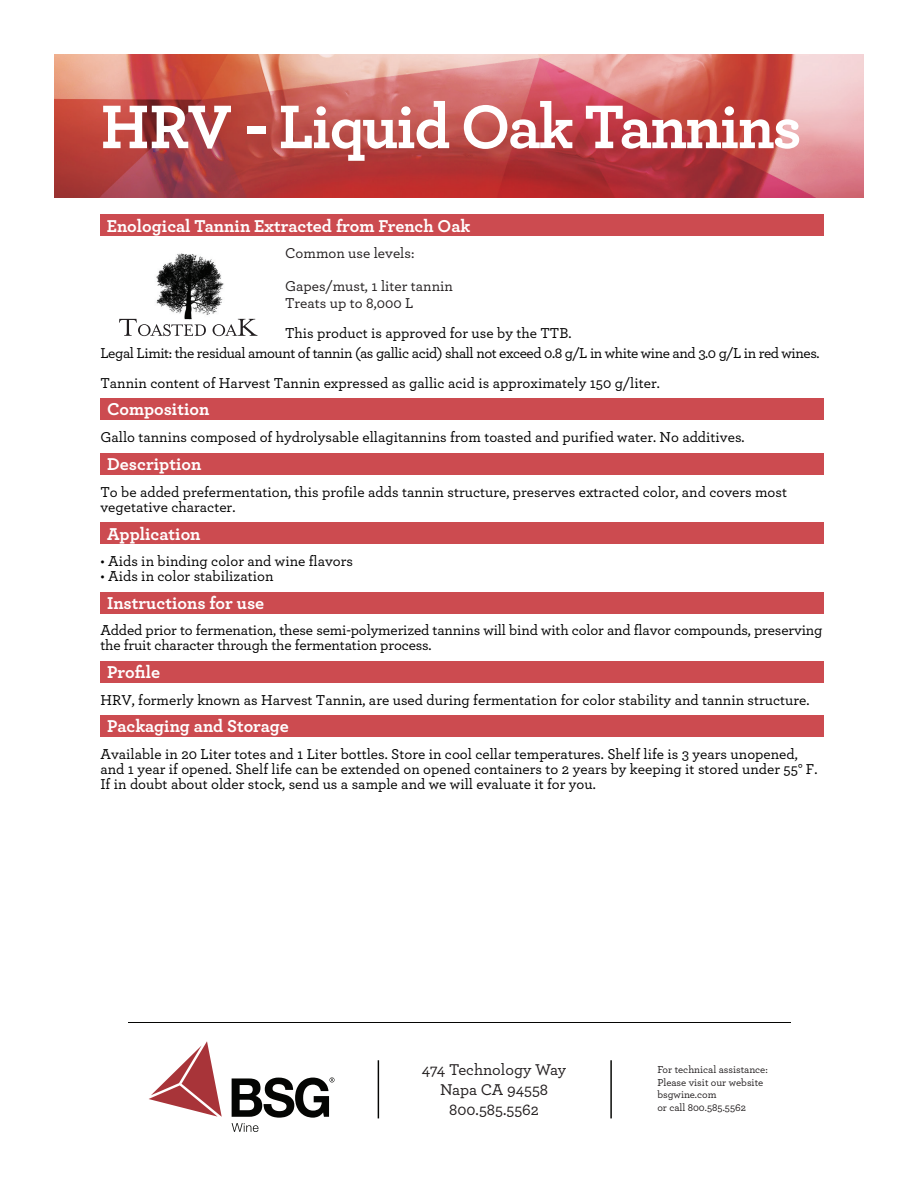
<style>
.page{position:relative;width:918px;height:1188px;background:#fff}
.page>*{position:absolute;margin:0;border:0;box-sizing:border-box;transform-origin:0 0}
.t1{font:700 64.5px "Archer";letter-spacing:-.03em;color:#fff}
.t2{font:700 18px "Archer";color:#fff}
.t3{font:500 16.35px/19.6px "Archer";color:#231f20;text-align:center}
.t4{font:500 15px/15px "Archer";color:#000}
.t5{font:500 15px/19.8px "Archer";letter-spacing:-.03em;color:#000}
.t6{font:500 15px/16.5px "Archer";color:#231f20}
.t7{font:500 10.65px/12.8px "Archer";color:#231f20}
</style>
<div class="page">
<img style="left:54px;top:54px;width:810px;height:142px">
<div style="left:100px;top:215px;width:724px;height:21px;background:#cc4b50"></div>
<hr style="left:128px;top:1022px;width:662px;height:1px;background:#040503">
<hr style="left:378px;top:1060px;width:1px;height:58px;background:#040503">
<hr style="left:610px;top:1060px;width:2px;height:58px;background:#040503">
<svg style="left:149px;top:1041px;width:73px;height:76px"></svg>
<svg style="left:232px;top:1077px;width:102px;height:55px"></svg>
<img style="left:156px;top:253px;width:68px;height:66px">
<svg style="left:119px;top:319px;width:87px;height:17px"></svg>
<svg style="left:213px;top:319px;width:45px;height:17px"></svg>
<div style="left:100px;top:398px;width:724px;height:22px;background:#cc4b50"></div>
<div style="left:100px;top:453px;width:724px;height:22px;background:#cc4b50"></div>
<div style="left:100px;top:522px;width:724px;height:22px;background:#cc4b50"></div>
<div style="left:100px;top:592px;width:724px;height:22px;background:#cc4b50"></div>
<div style="left:100px;top:661px;width:724px;height:22px;background:#cc4b50"></div>
<div style="left:100px;top:715px;width:724px;height:22px;background:#cc4b50"></div>
<h1 class="t1" style="left:101px;top:76px;width:703px">HRV - Liquid Oak Tannins</h1>
<p class="t2" style="left:107px;top:212px;width:365px">Enological Tannin Extracted from French Oak</p>
<p class="t6" style="left:285px;top:244px;width:131px">Common use levels:</p>
<p class="t6" style="left:285px;top:277px;width:169px">Gapes/must, 1 liter tannin<br>Treats up to 8,000 L</p>
<p class="t5" style="left:100px;top:322px;width:721px;text-indent:185px">This product is approved for use by the TTB.<br>Legal Limit: the residual amount of tannin (as gallic acid) shall not exceed 0.8 g/L in white wine and 3.0 g/L in red wines.</p>
<p class="t4" style="left:100px;top:374px;width:561px">Tannin content of Harvest Tannin expressed as gallic acid is approximately 150 g/liter.</p>
<p class="t2" style="left:107px;top:395px;width:104px">Composition</p>
<p class="t4" style="left:100px;top:429px;width:646px">Gallo tannins composed of hydrolysable ellagitannins from toasted and purified water. No additives.</p>
<p class="t2" style="left:107px;top:450px;width:96px">Description</p>
<p class="t4" style="left:100px;top:484px;width:688px">To be added prefermentation, this profile adds tannin structure, preserves extracted color, and covers most vegetative character.</p>
<p class="t2" style="left:107px;top:519px;width:95px">Application</p>
<p class="t4" style="left:100px;top:553px;width:254px">• Aids in binding color and wine flavors</p>
<p class="t4" style="left:100px;top:568px;width:175px">• Aids in color stabilization</p>
<p class="t2" style="left:107px;top:589px;width:159px">Instructions for use</p>
<p class="t4" style="left:100px;top:622px;width:724px">Added prior to fermenation, these semi-polymerized tannins will bind with color and flavor compounds, preserving the fruit character through the fermentation process.</p>
<p class="t2" style="left:107px;top:658px;width:54px">Profile</p>
<p class="t4" style="left:100px;top:691px;width:711px">HRV, formerly known as Harvest Tannin, are used during fermentation for color stability and tannin structure.</p>
<p class="t2" style="left:107px;top:712px;width:183px">Packaging and Storage</p>
<p class="t4" style="left:100px;top:745px;width:719px">Available in 20 Liter totes and 1 Liter bottles. Store in cool cellar temperatures. Shelf life is 3 years unopened, and 1 year if opened. Shelf life can be extended on opened containers to 2 years by keeping it stored under 55° F.<br>If in doubt about older stock, send us a sample and we will evaluate it for you.</p>
<p class="t3" style="left:422px;top:1059px;width:146px">474 Technology Way<br>Napa CA 94558<br>800.585.5562</p>
<p class="t7" style="left:657px;top:1062px;width:112px">For technical assistance:<br>Please visit our website bsgwine.com<br>or call 800.585.5562</p>
</div>
